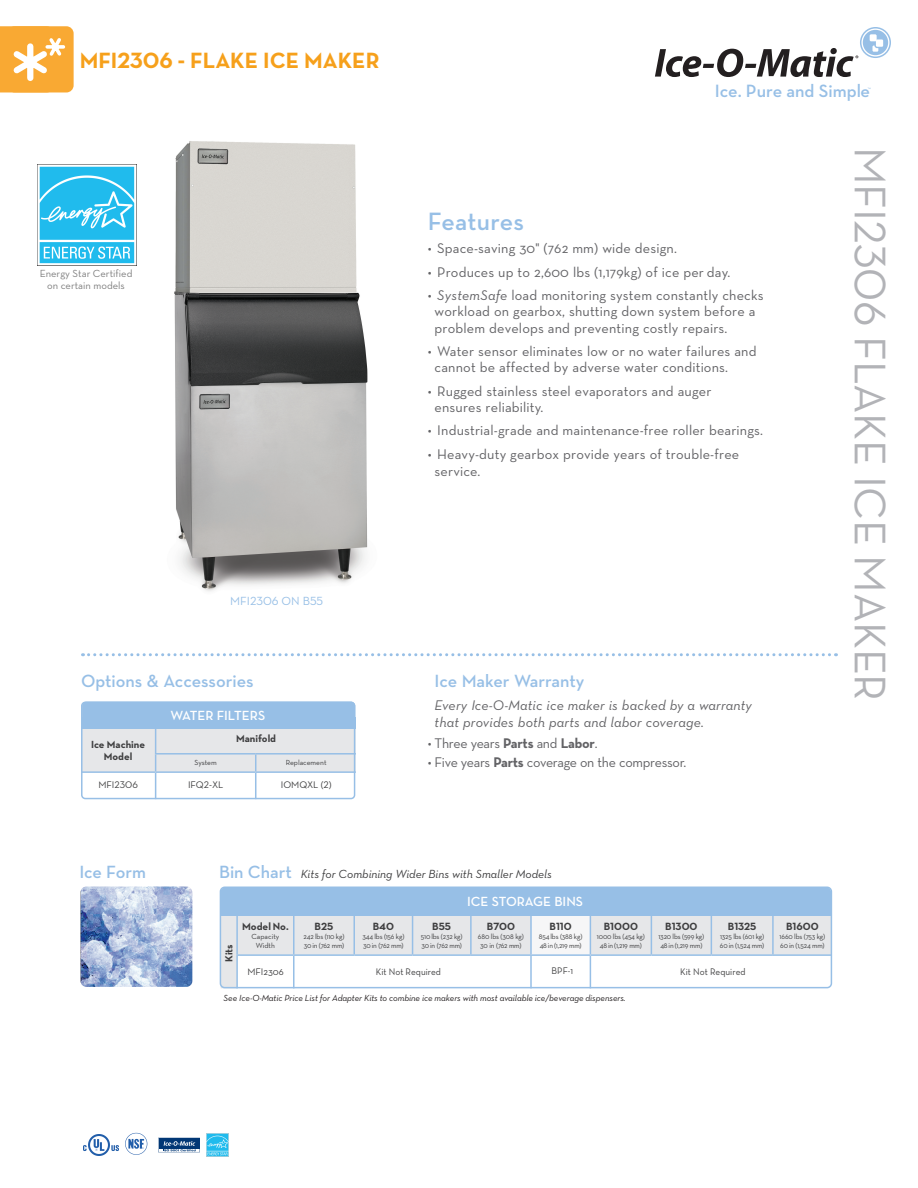
<style>
.page{position:relative;width:918px;height:1188px;background:#fff}
.page>*{position:absolute;margin:0;border:0;box-sizing:border-box;transform-origin:0 0}
.VERT_HEAD{font:45px "Neutraface Text";letter-spacing:-.01em;color:#b2b3b7}
.t1{font:600 25.5px "Neutraface Text";letter-spacing:.005em;color:#97bfe6}
.t2{font:700 22.5px "Neutraface Text";color:#f6a01b}
.t3{font:600 18.15px "Neutraface Text";color:#97bfe6}
.BODY_COPY_NO{font:600 18px "Neutraface Text";letter-spacing:-.005em;color:#97bfe6}
.t4{font:14.25px/16.5px "Neutraface Text";letter-spacing:.01em;color:#636366}
.BODY_COPY_NO-2{font:14.25px/16.5px "Neutraface Text Book Italic Alt";letter-spacing:.01em;color:#636366}
.t5{font:14.25px "Neutraface Text";letter-spacing:-.02em;color:#636366}
._02_Sub_Nested{font:600 13.5px "Neutraface Text";color:#fff}
.t6{font:12px "Neutraface Text Book Italic Alt";color:#3e3e3f}
.t7{font:12px "Neutraface Text";color:#97bfe6}
._7-Spec-TD-SubK-Nest{font:700 10.65px "Neutraface Text";color:#3e3e3f}
.t8{font:10.5px/12.6px "Neutraface Text";color:#808080;text-align:center}
._7-TH-Head-Nested{font:700 10.5px/12px "Neutraface Text";color:#3e3e3f;text-align:center}
.t9{font:9.75px "Neutraface Text";color:#414142;scale:.95 1}
.t10{font:9.75px "Neutraface Text";color:#3e3e3f}
.t11{font:9.75px "Neutraface Text";color:#414142}
.t12{font:9px "Neutraface Text Book Italic Alt";letter-spacing:-.01em;color:#231f20}
._7-Spec-TD-SubK-Nest-2{font:7.5px/9px "Neutraface Text";letter-spacing:-.02em;color:#3e3e3f;scale:.95 1}
._7-Spec-TD-SubK-Nest-3{font:7.5px/9px "Neutraface Text";color:#3e3e3f;text-align:center}
._7-Spec-TD-SubK-Nest-4{font:7.5px "Neutraface Text";letter-spacing:-.02em;color:#3e3e3f}
.s1{font-family:"Neutraface Text Book Italic Alt"}
.s2{font-weight:700}
.s3{font-family:"Neutraface Text";font-weight:600;font-size:18px;color:#97bfe6}
</style>
<div class="page">
<div style="left:863px;top:30px;width:25px;height:25px;background:#97bfe6;border-radius:50%"></div>
<svg style="left:873px;top:46px;width:5px;height:6px"></svg>
<div style="left:875px;top:39px;width:9px;height:8px;background:#fff;border-radius:2px"></div>
<div style="left:875px;top:38px;width:10px;height:10px;border:1px solid #97bfe6;border-radius:2px"></div>
<div style="left:870px;top:34px;width:7px;height:7px;background:#fff"></div>
<div style="left:860px;top:27px;width:31px;height:31px;border:2px solid #97bfe6;border-radius:50%"></div>
<svg style="left:655px;top:48px;width:203px;height:29px"></svg>
<img style="left:84px;top:1135px;width:35px;height:21px">
<img style="left:125px;top:1133px;width:23px;height:22px">
<svg style="left:158px;top:1138px;width:42px;height:14px"></svg>
<svg style="left:89px;top:653px;width:748px;height:3px"></svg>
<svg style="left:81px;top:727px;width:275px;height:72px"></svg>
<hr style="left:81px;top:771px;width:75px;height:2px;background:#97bfe6">
<div style="left:82px;top:702px;width:273px;height:26px;background:#97bfe6;border-radius:4px"></div>
<div style="left:81px;top:702px;width:274px;height:97px;border:1px solid #97bfe6;border-radius:4px"></div>
<svg style="left:221px;top:916px;width:610px;height:72px;fill:#e6e7e9"></svg>
<div style="left:531px;top:915px;width:59px;height:40px;background:#f6f6f7"></div>
<hr style="left:531px;top:954px;width:59px;height:2px;background:#97bfe6">
<hr style="left:530px;top:956px;width:2px;height:32px;background:#97bfe6">
<hr style="left:590px;top:954px;width:61px;height:2px;background:#97bfe6">
<hr style="left:651px;top:954px;width:60px;height:2px;background:#97bfe6">
<hr style="left:711px;top:954px;width:62px;height:2px;background:#97bfe6">
<hr style="left:773px;top:954px;width:58px;height:2px;background:#97bfe6">
<hr style="left:590px;top:956px;width:1px;height:32px;background:#97bfe6">
<hr style="left:236px;top:915px;width:2px;height:39px;background:#97bfe6">
<hr style="left:293px;top:915px;width:2px;height:39px;background:#97bfe6">
<hr style="left:353px;top:915px;width:2px;height:39px;background:#97bfe6">
<hr style="left:412px;top:915px;width:1px;height:39px;background:#97bfe6">
<hr style="left:470px;top:915px;width:2px;height:39px;background:#97bfe6">
<hr style="left:530px;top:915px;width:2px;height:39px;background:#97bfe6">
<hr style="left:590px;top:915px;width:1px;height:39px;background:#97bfe6">
<hr style="left:651px;top:915px;width:1px;height:39px;background:#97bfe6">
<hr style="left:711px;top:915px;width:1px;height:39px;background:#97bfe6">
<hr style="left:772px;top:915px;width:2px;height:39px;background:#97bfe6">
<hr style="left:236px;top:954px;width:58px;height:2px;background:#97bfe6">
<hr style="left:236px;top:956px;width:2px;height:32px;background:#97bfe6">
<hr style="left:294px;top:954px;width:60px;height:2px;background:#97bfe6">
<hr style="left:293px;top:956px;width:2px;height:32px;background:#97bfe6">
<hr style="left:354px;top:954px;width:59px;height:2px;background:#97bfe6">
<hr style="left:413px;top:954px;width:58px;height:2px;background:#97bfe6">
<hr style="left:471px;top:954px;width:60px;height:2px;background:#97bfe6">
<div style="left:220px;top:887px;width:612px;height:101px;border:2px solid #97bfe6;border-radius:4px"></div>
<div style="left:221px;top:888px;width:610px;height:28px;background:#97bfe6;border-radius:4px"></div>
<div style="left:7px;top:26px;width:67px;height:66px;background:#f9a933;border-radius:7px"></div>
<svg style="left:0;top:26px;width:67px;height:66px"></svg>
<img style="left:81px;top:887px;width:111px;height:100px">
<img style="left:174px;top:141px;width:194px;height:450px">
<img style="left:37px;top:164px;width:99px;height:102px">
<img style="left:207px;top:1134px;width:21px;height:22px">
<p class="t2" style="left:80px;top:46px;width:301px">MFI2306 - FLAKE ICE MAKER</p>
<p class="t8" style="left:40px;top:267px;width:94px">Energy Star Certified on certain models</p>
<p class="t7" style="left:230px;top:593px;width:95px">MFI2306 ON B55</p>
<p class="BODY_COPY_NO" style="left:81px;top:669px;width:174px">Options &amp; Accessories</p>
<p class="_7-TH-Head-Nested" style="left:91px;top:738px;width:55px">Ice Machine<br>Model</p>
<p class="_02_Sub_Nested" style="left:170px;top:707px;width:96px">WATER FILTERS</p>
<p class="_7-TH-Head-Nested" style="left:236px;top:732px;width:41px">Manifold</p>
<p class="_7-Spec-TD-SubK-Nest-4" style="left:195px;top:757px;width:24px">System</p>
<p class="_7-Spec-TD-SubK-Nest-3" style="left:286px;top:757px;width:42px">Replacement</p>
<p class="t10" style="left:98px;top:779px;width:41px">MFI2306</p>
<p class="t10" style="left:188px;top:779px;width:37px">IFQ2-XL</p>
<p class="t10" style="left:281px;top:779px;width:52px">IOMQXL (2)</p>
<p class="t3" style="left:715px;top:79px;width:157px">Ice. Pure and Simple</p>
<p class="t1" style="left:428px;top:206px;width:98px">Features</p>
<p class="t4" style="left:428px;top:240px;width:251px">• Space-saving 30" (762 mm) wide design.</p>
<p class="t4" style="left:428px;top:263px;width:304px">• Produces up to 2,600 lbs (1,179kg) of ice per day.</p>
<p class="t4" style="left:435px;top:287px;width:330px;text-indent:-7px">• <span class="s1">SystemSafe</span> load monitoring system constantly checks workload on gearbox, shutting down system before a problem develops and preventing costly repairs.</p>
<p class="t4" style="left:435px;top:343px;width:324px;text-indent:-7px">• Water sensor eliminates low or no water failures and cannot be affected by adverse water conditions.</p>
<p class="t4" style="left:435px;top:382px;width:278px;text-indent:-7px">• Rugged stainless steel evaporators and auger ensures reliability.</p>
<p class="t4" style="left:428px;top:422px;width:337px">• Industrial-grade and maintenance-free roller bearings.</p>
<p class="t4" style="left:435px;top:445px;width:306px;line-height:17.1px;text-indent:-7px">• Heavy-duty gearbox provide years of trouble-free service.</p>
<p class="BODY_COPY_NO" style="left:435px;top:669px;width:151px">Ice Maker Warranty</p>
<p class="BODY_COPY_NO-2" style="left:435px;top:697px;width:319px">Every Ice-O-Matic ice maker is backed by a warranty that provides both parts and labor coverage.</p>
<p class="t5" style="left:428px;top:735px;width:171px">• Three years <span class="s2">Parts</span> and <span class="s2">Labor</span>.</p>
<p class="t5" style="left:428px;top:753px;width:260px">• Five years <span class="s2">Parts</span> coverage on the compressor.</p>
<p class="VERT_HEAD" style="left:898px;top:147px;width:556px;rotate:90deg">MFI2306 FLAKE ICE MAKER</p>
<p class="BODY_COPY_NO" style="left:79px;top:861px;width:68px">Ice Form</p>
<p class="t6" style="left:219px;top:867px;width:334px"><span class="s3">Bin Chart</span> Kits for Combining Wider Bins with Smaller Models</p>
<p class="_02_Sub_Nested" style="left:467px;top:893px;width:118px">ICE STORAGE BINS</p>
<p class="_7-TH-Head-Nested" style="left:223px;top:962px;width:19px;rotate:-90deg">Kits</p>
<p class="_7-Spec-TD-SubK-Nest" style="left:242px;top:919px;width:48px">Model No.</p>
<p class="_7-Spec-TD-SubK-Nest-3" style="left:252px;top:932px;width:29px">Capacity<br>Width</p>
<p class="_7-Spec-TD-SubK-Nest" style="left:315px;top:919px;width:20px">B25</p>
<p class="_7-Spec-TD-SubK-Nest-2" style="left:304px;top:932px;width:44px">242 lbs (110 kg)<br>30 in (762 mm)</p>
<p class="_7-Spec-TD-SubK-Nest" style="left:373px;top:919px;width:23px">B40</p>
<p class="_7-Spec-TD-SubK-Nest-2" style="left:362px;top:932px;width:46px">344 lbs (156 kg)<br>30 in (762 mm)</p>
<p class="_7-Spec-TD-SubK-Nest" style="left:432px;top:919px;width:20px">B55</p>
<p class="_7-Spec-TD-SubK-Nest-2" style="left:421px;top:932px;width:45px">510 lbs (232 kg)<br>30 in (762 mm)</p>
<p class="_7-Spec-TD-SubK-Nest" style="left:487px;top:919px;width:30px">B700</p>
<p class="_7-Spec-TD-SubK-Nest-2" style="left:478px;top:932px;width:50px">680 lbs (308 kg)</p>
<p class="_7-Spec-TD-SubK-Nest-2" style="left:480px;top:941px;width:45px">30 in (762 mm)</p>
<p class="_7-Spec-TD-SubK-Nest" style="left:550px;top:919px;width:24px">B110</p>
<p class="_7-Spec-TD-SubK-Nest-2" style="left:539px;top:932px;width:47px">854 lbs (388 kg)<br>48 in (1,219 mm)</p>
<p class="_7-Spec-TD-SubK-Nest" style="left:604px;top:919px;width:36px">B1000</p>
<p class="_7-Spec-TD-SubK-Nest-2" style="left:597px;top:932px;width:52px;text-align:center">1000 lbs (454 kg)<br>48 in (1,219 mm)</p>
<p class="_7-Spec-TD-SubK-Nest" style="left:665px;top:919px;width:34px">B1300</p>
<p class="_7-Spec-TD-SubK-Nest-2" style="left:658px;top:932px;width:50px">1320 lbs (599 kg)<br>48 in (1,219 mm)</p>
<p class="_7-Spec-TD-SubK-Nest" style="left:728px;top:919px;width:30px">B1325</p>
<p class="_7-Spec-TD-SubK-Nest-2" style="left:720px;top:932px;width:48px">1325 lbs (601 kg)<br>60 in (1,524 mm)</p>
<p class="t11" style="left:247px;top:966px;width:38px">MFI2306</p>
<p class="t9" style="left:376px;top:965px;width:70px">Kit Not Required</p>
<p class="t9" style="left:552px;top:965px;width:24px">BPF-1</p>
<p class="t9" style="left:680px;top:965px;width:70px">Kit Not Required</p>
<p class="t12" style="left:224px;top:992px;width:404px">See Ice-O-Matic Price List for Adapter Kits to combine ice makers with most available ice/beverage dispensers.</p>
<p class="_7-Spec-TD-SubK-Nest" style="left:786px;top:919px;width:34px">B1600</p>
<p class="_7-Spec-TD-SubK-Nest-2" style="left:780px;top:932px;width:50px">1660 lbs (753 kg)<br>60 in (1,524 mm)</p>
</div>
